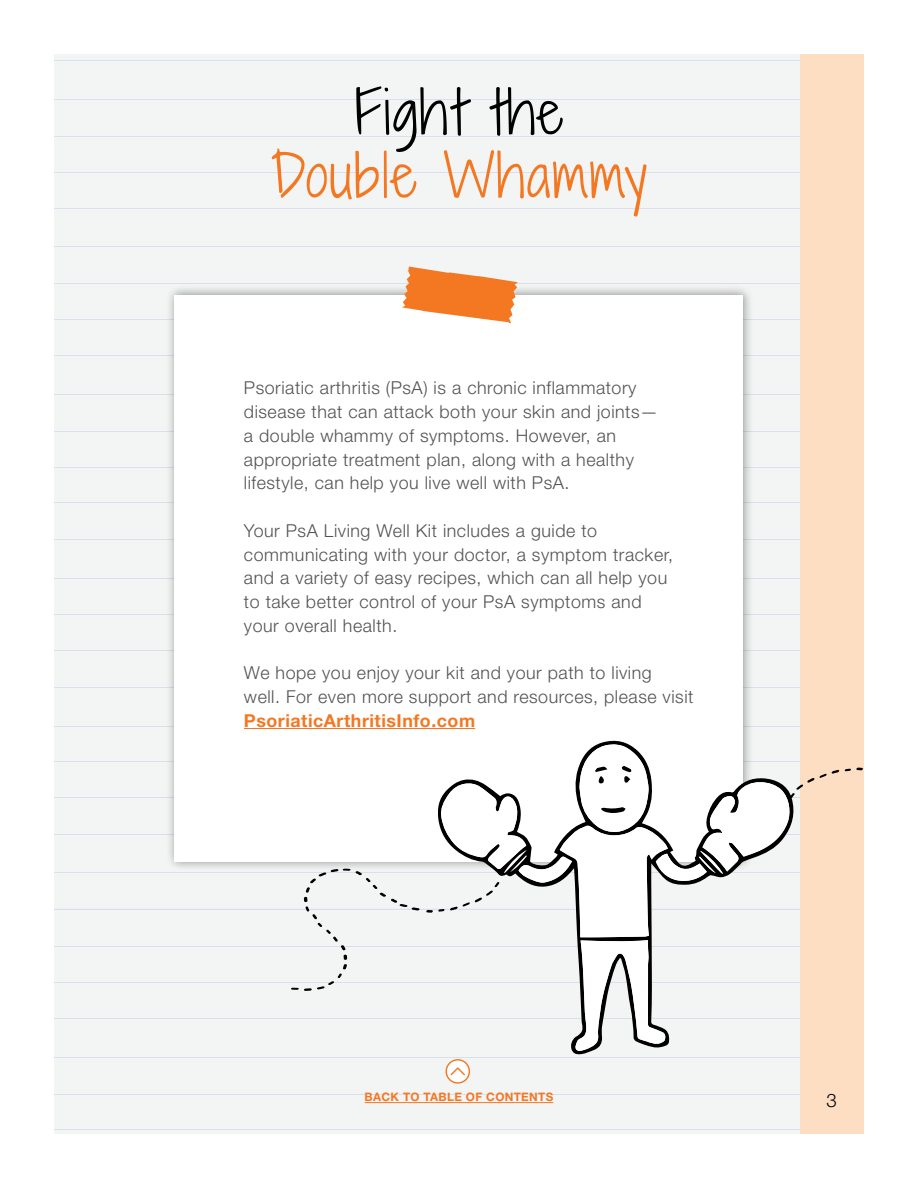
<style>
.page{position:relative;width:918px;height:1188px;background:#fff}
.page>*{position:absolute;margin:0;border:0;box-sizing:border-box;transform-origin:0 0}
.t1{font:57px "Shadows Into Light Two";letter-spacing:.03em;color:#f47721}
.t2{font:57px "Shadows Into Light Two";letter-spacing:.03em;color:#000}
.t3{font:300 18.6px "Helvetica Neue LT Std";color:#000}
.t4{font:300 17.85px/23.7px "Helvetica Neue LT Std";letter-spacing:.03em;color:#515254}
.t5{font:700 17.85px "Helvetica Neue LT Std";letter-spacing:.03em;color:#f47721}
.t6{font:700 11.7px "Helvetica Neue LT Std";letter-spacing:.03em;color:#f47721}
</style>
<div class="page">
<div style="left:81px;top:54px;width:783px;height:1080px;background:#fedec3"></div>
<div style="left:54px;top:54px;width:746px;height:1080px;background:#f3f4f4"></div>
<hr style="left:54px;top:650px;width:746px;height:1px;background:#7291c7">
<hr style="left:54px;top:60px;width:746px;height:1px;background:#7291c7">
<hr style="left:54px;top:99px;width:746px;height:1px;background:#7291c7">
<hr style="left:54px;top:136px;width:746px;height:1px;background:#7291c7">
<hr style="left:54px;top:172px;width:746px;height:1px;background:#7291c7">
<hr style="left:54px;top:208px;width:746px;height:1px;background:#7291c7">
<hr style="left:54px;top:246px;width:746px;height:1px;background:#7291c7">
<hr style="left:54px;top:283px;width:746px;height:1px;background:#7291c7">
<hr style="left:54px;top:319px;width:746px;height:1px;background:#7291c7">
<hr style="left:54px;top:355px;width:746px;height:1px;background:#7291c7">
<hr style="left:54px;top:394px;width:746px;height:1px;background:#7291c7">
<hr style="left:54px;top:431px;width:746px;height:1px;background:#7291c7">
<hr style="left:54px;top:467px;width:746px;height:1px;background:#7291c7">
<hr style="left:54px;top:502px;width:746px;height:1px;background:#7291c7">
<hr style="left:54px;top:539px;width:746px;height:1px;background:#7291c7">
<hr style="left:54px;top:578px;width:746px;height:1px;background:#7291c7">
<hr style="left:54px;top:614px;width:746px;height:1px;background:#7291c7">
<hr style="left:54px;top:687px;width:746px;height:1px;background:#7291c7">
<hr style="left:54px;top:726px;width:746px;height:1px;background:#7291c7">
<hr style="left:54px;top:1057px;width:746px;height:1px;background:#7291c7">
<hr style="left:54px;top:1094px;width:746px;height:1px;background:#7291c7">
<hr style="left:54px;top:1129px;width:746px;height:1px;background:#7291c7">
<div style="left:166px;top:285px;width:588px;height:587px;background:#000;opacity:.4"></div>
<div style="left:175px;top:295px;width:568px;height:567px;background:#fff"></div>
<hr style="left:244px;top:728px;width:231px;height:1px;background:#f47721">
<svg style="left:446px;top:1060px;width:23px;height:23px"></svg>
<hr style="left:365px;top:1102px;width:188px;height:1px;background:#f47721">
<div style="left:446px;top:1059px;width:24px;height:25px;border:1px solid #f47821;border-radius:50%"></div>
<svg style="left:449px;top:1066px;width:17px;height:11px"></svg>
<svg style="left:402px;top:267px;width:116px;height:56px"></svg>
<svg style="left:845px;top:768px;width:18px;height:3px"></svg>
<svg style="left:437px;top:739px;width:359px;height:316px;fill:#f3f4f4"></svg>
<svg style="left:54px;top:744px;width:785px;height:307px"></svg>
<h1 class="t2" style="left:355px;top:71px;width:210px">Fight the</h1>
<h1 class="t1" style="left:271px;top:134px;width:378px">Double Whammy</h1>
<p class="t4" style="left:244px;top:376px;width:416px">Psoriatic arthritis (PsA) is a chronic inflammatory disease that can attack both your skin and joints— a double whammy of symptoms. However, an appropriate treatment plan, along with a healthy lifestyle, can help you live well with PsA.</p>
<p class="t4" style="left:244px;top:518px;width:431px">Your PsA Living Well Kit includes a guide to communicating with your doctor, a symptom tracker, and a variety of easy recipes, which can all help you to take better control of your PsA symptoms and your overall health.</p>
<p class="t4" style="left:244px;top:661px;width:451px">We hope you enjoy your kit and your path to living<br>well. For even more support and resources, please visit</p>
<p class="t5" style="left:244px;top:709px;width:233px">PsoriaticArthritisInfo.com</p>
<p class="t6" style="left:365px;top:1090px;width:190px">BACK TO TABLE OF CONTENTS</p>
<p class="t3" style="left:827px;top:1089px;width:12px">3</p>
</div>
